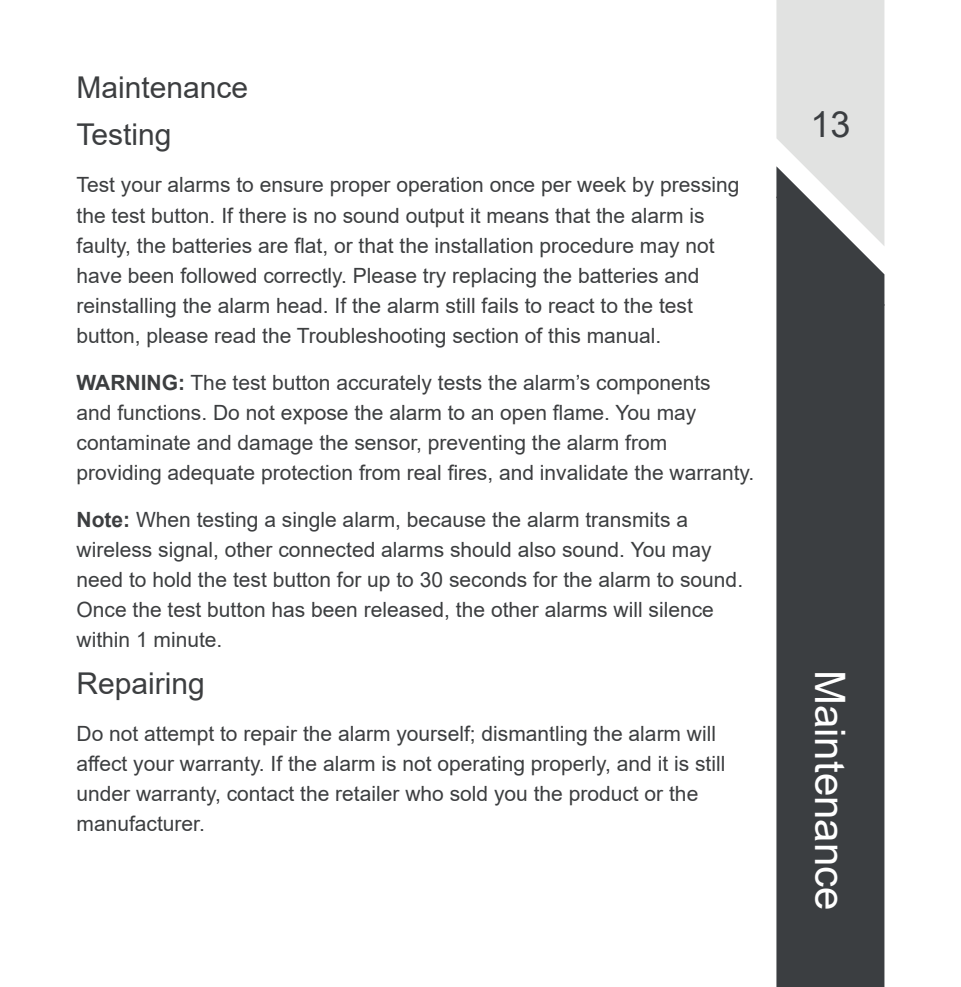
<style>
.page{position:relative;width:961px;height:987px;background:#fff}
.page>*{position:absolute;margin:0;border:0;box-sizing:border-box;transform-origin:0 0}
.t1{font:42px "Arial";color:#fff}
.t2{font:36px "Arial";color:#3b3e41}
.t3{font:30px/47.1px "Arial";color:#3c3e40}
.t4{font:21px/30px "Arial";color:#3c3e40}
.s1{font-weight:700}
</style>
<div class="page">
<svg style="left:776px;top:0;width:108px;height:196px;background:#dfe0df"></svg>
<div style="left:776px;top:196px;width:108px;height:790px;background:#3b3e41"></div>
<h3 class="t3" style="left:77px;top:64px;width:173px">Maintenance<br>Testing</h3>
<p class="t4" style="left:77px;top:170px;width:664px">Test your alarms to ensure proper operation once per week by pressing the test button. If there is no sound output it means that the alarm is faulty, the batteries are flat, or that the installation procedure may not have been followed correctly. Please try replacing the batteries and reinstalling the alarm head. If the alarm still fails to react to the test button, please read the Troubleshooting section of this manual.</p>
<p class="t4" style="left:77px;top:367px;width:679px"><span class="s1">WARNING:</span> The test button accurately tests the alarm’s components<br>and functions. Do not expose the alarm to an open flame. You may contaminate and damage the sensor, preventing the alarm from providing adequate protection from real fires, and invalidate the warranty.</p>
<p class="t4" style="left:77px;top:504px;width:668px"><span class="s1">Note:</span> When testing a single alarm, because the alarm transmits a wireless signal, other connected alarms should also sound. You may need to hold the test button for up to 30 seconds for the alarm to sound.<br>Once the test button has been released, the other alarms will silence within 1 minute.</p>
<h3 class="t3" style="left:77px;top:659px;width:130px">Repairing</h3>
<p class="t4" style="left:77px;top:718px;width:650px">Do not attempt to repair the alarm yourself; dismantling the alarm will affect your warranty. If the alarm is not operating properly, and it is still under warranty, contact the retailer who sold you the product or the manufacturer.</p>
<h2 class="t2" style="left:810px;top:99px;width:42px">13</h2>
<h1 class="t1" style="left:859px;top:669px;width:242px;rotate:90deg">Maintenance</h1>
</div>
